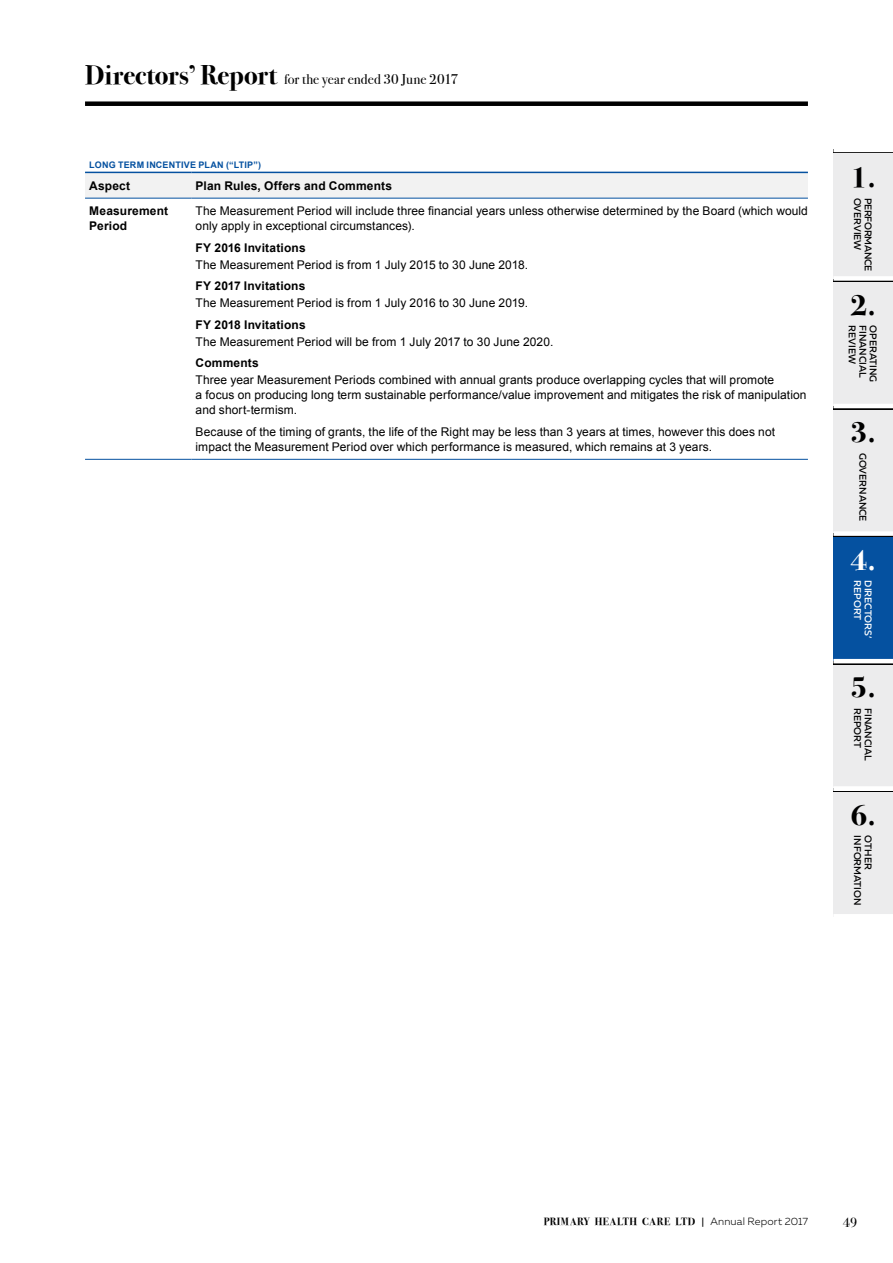
<style>
.page{position:relative;width:893px;height:1263px;background:#fff}
.page>*{position:absolute;margin:0;border:0;box-sizing:border-box;transform-origin:0 0}
.t1{font:700 30px "Bodoni Svty Two ITCTT";color:#000}
.t2{font:700 30px "Bodoni Svty Two ITCTT";color:#fff}
.t3{font:14.25px "Bodoni Svty Two ITCTT";letter-spacing:.005em;color:#000}
.t4{font:13.5px "Bodoni Svty Two ITCTT";color:#000}
.t5{font:12px/15px "Arial";letter-spacing:.005em;color:#000}
.t6{font:700 12px/15px "Arial";letter-spacing:.015em;color:#000}
.t7{font:700 10.5px "Bodoni Svty Two ITCTT";letter-spacing:.04em;color:#000}
.t8{font:500 9.75px "Muller";color:#000}
.t9{font:500 9.75px "Muller";color:#fff}
.t10{font:500 9.75px "Muller";letter-spacing:-.02em;color:#000}
.t11{font:700 9px "Arial";letter-spacing:.02em;color:#0551a0}
.s1{font-weight:700;font-size:27px}
.s2{font-family:"Muller";font-weight:300}
</style>
<div class="page">
<div style="left:85px;top:101px;width:723px;height:5px;background:#000"></div>
<svg style="left:85px;top:173px;width:723px;height:25px"></svg>
<hr style="left:85px;top:198px;width:106px;height:1px;background:#0551a0">
<hr style="left:191px;top:198px;width:617px;height:1px;background:#0551a0">
<hr style="left:85px;top:459px;width:106px;height:1px;background:#0551a0">
<hr style="left:191px;top:459px;width:617px;height:1px;background:#0551a0">
<hr style="left:85px;top:172px;width:106px;height:1px;background:#0551a0">
<hr style="left:191px;top:172px;width:617px;height:1px;background:#0551a0">
<div style="left:833px;top:278px;width:60px;height:128px;background:#ececed"></div>
<hr style="left:833px;top:278px;width:60px;height:4px;background:#000">
<div style="left:833px;top:151px;width:60px;height:127px;background:#ececed"></div>
<div style="left:833px;top:406px;width:60px;height:128px;background:#ececed"></div>
<hr style="left:833px;top:406px;width:60px;height:3px;background:#000">
<div style="left:833px;top:534px;width:60px;height:127px;background:#0551a0"></div>
<hr style="left:833px;top:534px;width:60px;height:3px;background:#000">
<div style="left:833px;top:661px;width:60px;height:128px;background:#ececed"></div>
<div style="left:833px;top:789px;width:60px;height:127px;background:#ececed"></div>
<hr style="left:833px;top:661px;width:60px;height:3px;background:#000">
<hr style="left:833px;top:789px;width:60px;height:3px;background:#000">
<div style="left:833px;top:276px;width:60px;height:5px;background:#fff"></div>
<hr style="left:833px;top:404px;width:60px;height:4px;background:#fff">
<div style="left:833px;top:531px;width:60px;height:5px;background:#fff"></div>
<hr style="left:833px;top:659px;width:60px;height:4px;background:#fff">
<div style="left:833px;top:786px;width:60px;height:5px;background:#fff"></div>
<hr style="left:833px;top:914px;width:60px;height:4px;background:#fff">
<hr style="left:833px;top:150px;width:60px;height:3px;background:#000">
<hr style="left:833px;top:148px;width:60px;height:4px;background:#fff">
<p class="t3" style="left:85px;top:68px;width:375px"><span class="s1">Directors’ Report</span> for the year ended 30 June 2017</p>
<p class="t11" style="left:89px;top:159px;width:173px">LONG TERM INCENTIVE PLAN (“LTIP”)</p>
<p class="t6" style="left:89px;top:178px;width:42px">Aspect</p>
<p class="t6" style="left:196px;top:178px;width:198px">Plan Rules, Offers and Comments</p>
<p class="t6" style="left:89px;top:204px;width:80px">Measurement<br>Period</p>
<p class="t5" style="left:196px;top:204px;width:614px">The Measurement Period will include three financial years unless otherwise determined by the Board (which would only apply in exceptional circumstances).</p>
<p class="t6" style="left:196px;top:240px;width:112px">FY 2016 Invitations</p>
<p class="t5" style="left:196px;top:257px;width:334px">The Measurement Period is from 1 July 2015 to 30 June 2018.</p>
<p class="t6" style="left:196px;top:279px;width:111px">FY 2017 Invitations</p>
<p class="t5" style="left:196px;top:296px;width:334px">The Measurement Period is from 1 July 2016 to 30 June 2019.</p>
<p class="t6" style="left:196px;top:317px;width:112px">FY 2018 Invitations</p>
<p class="t5" style="left:196px;top:334px;width:359px">The Measurement Period will be from 1 July 2017 to 30 June 2020.</p>
<p class="t6" style="left:196px;top:356px;width:65px">Comments</p>
<p class="t5" style="left:196px;top:373px;width:612px">Three year Measurement Periods combined with annual grants produce overlapping cycles that will promote<br>a focus on producing long term sustainable performance/value improvement and mitigates the risk of manipulation and short-termism.</p>
<p class="t5" style="left:196px;top:424px;width:581px">Because of the timing of grants, the life of the Right may be less than 3 years at times, however this does not impact the Measurement Period over which performance is measured, which remains at 3 years.</p>
<h1 class="t1" style="left:851px;top:152px;width:27px">1.</h1>
<p class="t8" style="left:864px;top:198px;width:54px;rotate:90deg">OVERVIEW</p>
<p class="t10" style="left:874px;top:198px;width:75px;rotate:90deg">PERFORMANCE</p>
<h1 class="t1" style="left:851px;top:280px;width:27px">2.</h1>
<p class="t8" style="left:858px;top:325px;width:40px;rotate:90deg">REVIEW</p>
<p class="t8" style="left:869px;top:325px;width:54px;rotate:90deg">FINANCIAL</p>
<p class="t8" style="left:879px;top:325px;width:58px;rotate:90deg">OPERATING</p>
<h1 class="t1" style="left:851px;top:407px;width:27px">3.</h1>
<p class="t8" style="left:869px;top:453px;width:70px;rotate:90deg">GOVERNANCE</p>
<h1 class="t2" style="left:851px;top:535px;width:27px">4.</h1>
<p class="t9" style="left:864px;top:580px;width:41px;rotate:90deg">REPORT</p>
<p class="t9" style="left:874px;top:580px;width:59px;rotate:90deg">DIRECTORS’</p>
<h1 class="t1" style="left:851px;top:662px;width:27px">5.</h1>
<p class="t8" style="left:864px;top:708px;width:41px;rotate:90deg">REPORT</p>
<p class="t8" style="left:874px;top:708px;width:54px;rotate:90deg">FINANCIAL</p>
<h1 class="t1" style="left:851px;top:790px;width:27px">6.</h1>
<p class="t8" style="left:864px;top:835px;width:72px;rotate:90deg">INFORMATION</p>
<p class="t8" style="left:874px;top:835px;width:35px;rotate:90deg">OTHER</p>
<p class="t7" style="left:544px;top:1213px;width:266px">PRIMARY HEALTH CARE LTD | <span class="s2">Annual Report 2017</span></p>
<p class="t4" style="left:843px;top:1211px;width:16px">49</p>
</div>
